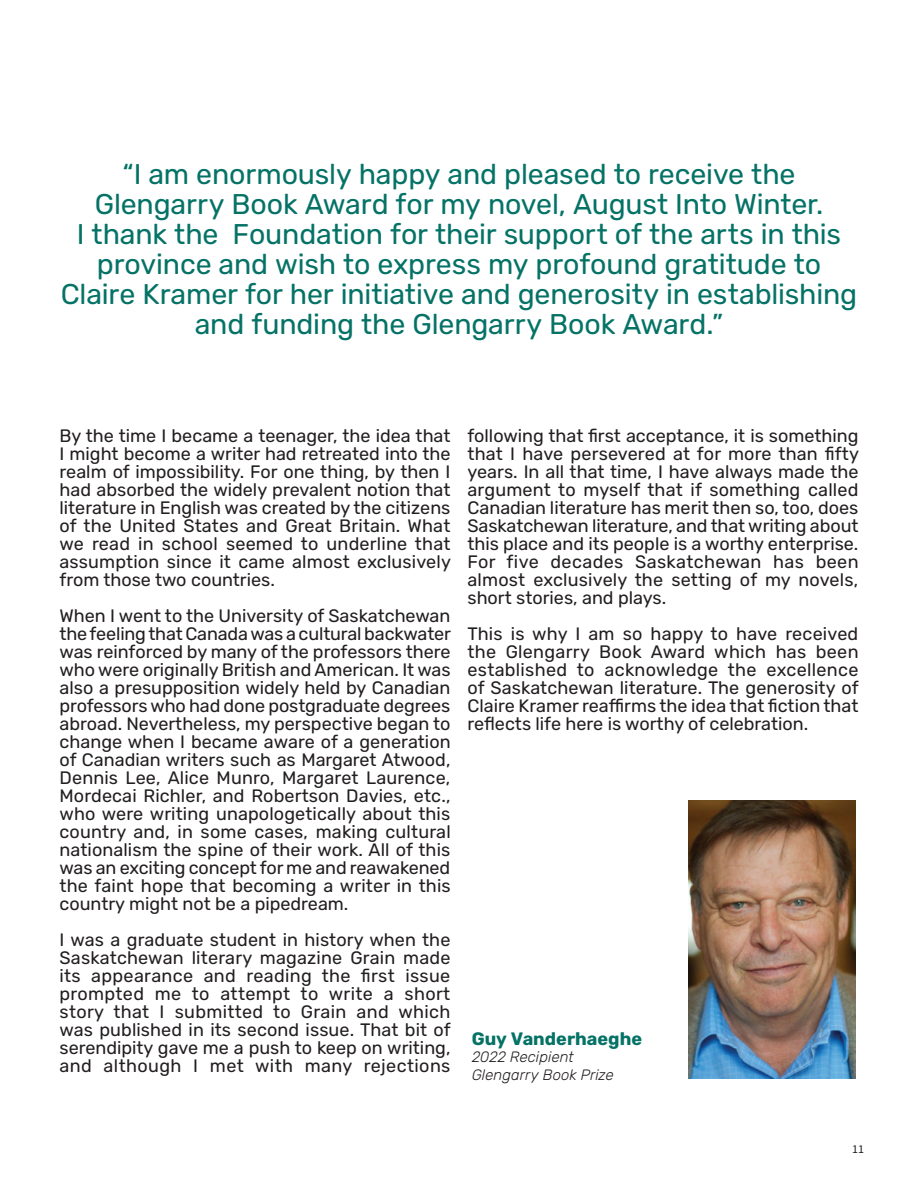
<style>
.page{position:relative;width:918px;height:1188px;background:#fff}
.page>*{position:absolute;margin:0;border:0;box-sizing:border-box;transform-origin:0 0}
._12_Content_black_Titillium_Web{font:28.5px/30px "Rubik";letter-spacing:-.005em;color:#057266;text-align:center}
._1_Rubik_Regular-sa{font:18px/18px "Rubik";color:#231f20;text-align:justify}
._9_Content_black_Source_Sans_Pro{font:700 18px "Rubik";color:#057266}
._9_Content_black_Source_Sans_Pro-2{font:italic 300 15px "Rubik";letter-spacing:.005em;color:#231f20}
.t1{font:12px "Source Sans Pro";color:#231f20}
</style>
<div class="page">
<img style="left:688px;top:801px;width:167px;height:277px">
<p class="_12_Content_black_Titillium_Web" style="left:61px;top:159px;width:798px">“I am enormously happy and pleased to receive the Glengarry Book Award for my novel, August Into Winter.<br>I thank the Foundation for their support of the arts in this province and wish to express my profound gratitude to Claire Kramer for her initiative and generosity in establishing and funding the Glengarry Book Award.”</p>
<p class="_1_Rubik_Regular-sa" style="left:60px;top:427px;width:393px">By the time I became a teenager, the idea that I might become a writer had retreated into the realm of impossibility. For one thing, by then I had absorbed the widely prevalent notion that literature in English was created by the citizens of the United States and Great Britain. What we read in school seemed to underline that assumption since it came almost exclusively from those two countries.</p>
<p class="_1_Rubik_Regular-sa" style="left:60px;top:607px;width:393px">When I went to the University of Saskatchewan the feeling that Canada was a cultural backwater was reinforced by many of the professors there who were originally British and American. It was also a presupposition widely held by Canadian professors who had done postgraduate degrees abroad. Nevertheless, my perspective began to change when I became aware of a generation of Canadian writers such as Margaret Atwood, Dennis Lee, Alice Munro, Margaret Laurence, Mordecai Richler, and Robertson Davies, etc., who were writing unapologetically about this country and, in some cases, making cultural nationalism the spine of their work. All of this was an exciting concept for me and reawakened the faint hope that becoming a writer in this country might not be a pipedream.</p>
<p class="_1_Rubik_Regular-sa" style="left:60px;top:931px;width:393px">I was a graduate student in history when the Saskatchewan literary magazine Grain made its appearance and reading the first issue prompted me to attempt to write a short story that I submitted to Grain and which was published in its second issue. That bit of serendipity gave me a push to keep on writing, and although I met with many rejections</p>
<p class="_1_Rubik_Regular-sa" style="left:468px;top:427px;width:393px">following that first acceptance, it is something that I have persevered at for more than fifty years. In all that time, I have always made the argument to myself that if something called Canadian literature has merit then so, too, does Saskatchewan literature, and that writing about this place and its people is a worthy enterprise.<br>For five decades Saskatchewan has been almost exclusively the setting of my novels, short stories, and plays.</p>
<p class="_1_Rubik_Regular-sa" style="left:468px;top:625px;width:393px">This is why I am so happy to have received the Glengarry Book Award which has been established to acknowledge the excellence of Saskatchewan literature. The generosity of Claire Kramer reaffirms the idea that fiction that reflects life here is worthy of celebration.</p>
<p class="_9_Content_black_Source_Sans_Pro" style="left:472px;top:1029px;width:172px">Guy Vanderhaeghe</p>
<p class="_9_Content_black_Source_Sans_Pro-2" style="left:472px;top:1049px;width:104px">2022 Recipient</p>
<p class="_9_Content_black_Source_Sans_Pro-2" style="left:472px;top:1066px;width:143px">Glengarry Book Prize</p>
<p class="t1" style="left:852px;top:1141px;width:13px">11</p>
</div>
